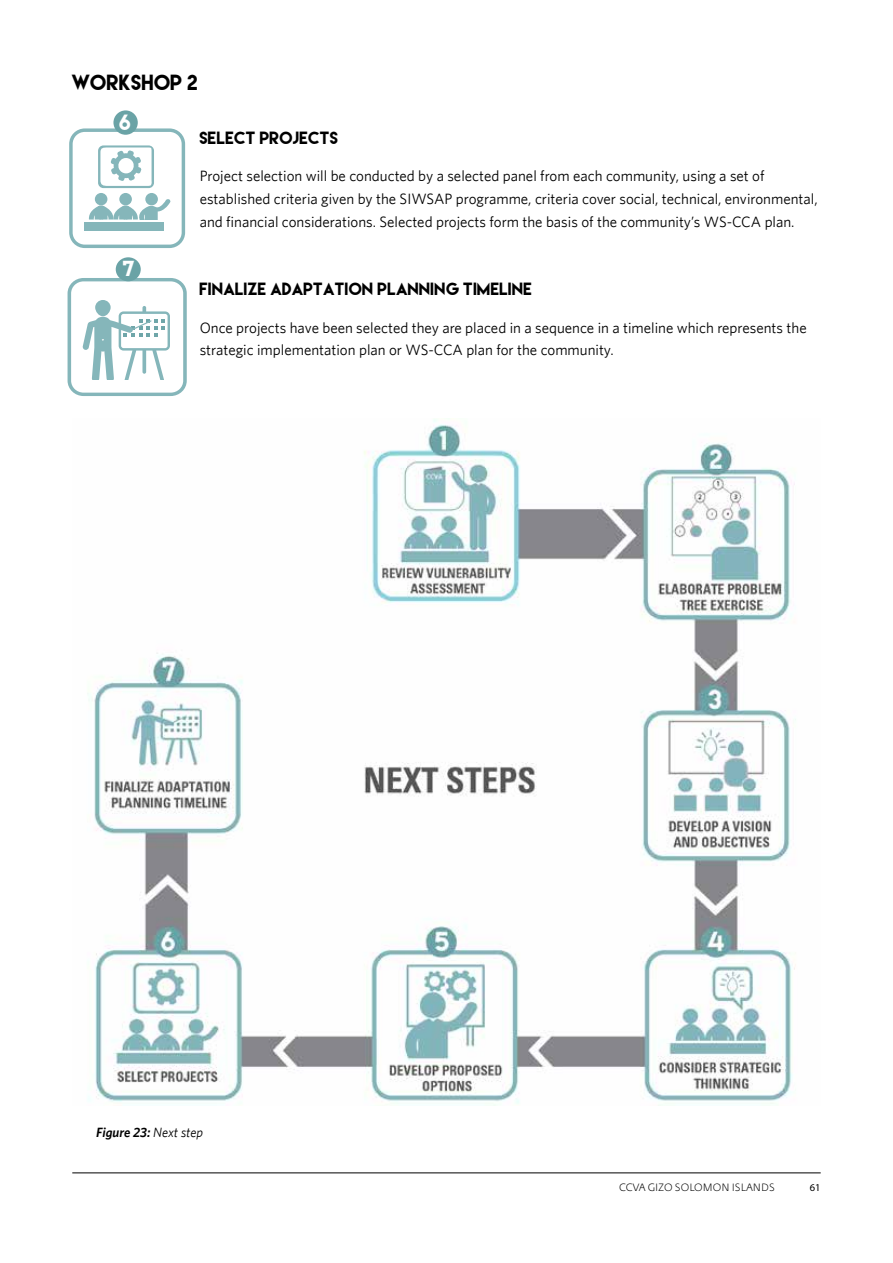
<style>
.page{position:relative;width:893px;height:1263px;background:#fff}
.page>*{position:absolute;margin:0;border:0;box-sizing:border-box;transform-origin:0 0}
.t1{font:19.65px "Lemon Milk";color:#fff}
.t2{font:19.5px "Lemon Milk";letter-spacing:.01em;color:#000}
.t3{font:19.35px "Lemon Milk";color:#fff;scale:1.04 1}
.t4{font:15.75px "Lemon Milk";letter-spacing:.01em;color:#000}
.t5{font:15px/22.5px "Whitney";color:#000}
.t6{font:italic 600 13.5px "Whitney";color:#000}
.t7{font:300 10.5px "Fedra Sans Pro";letter-spacing:.01em;color:#000}
.t8{font:10.5px "Myriad Pro";color:#000}
.s1{font-weight:400}
</style>
<div class="page">
<hr style="left:72px;top:1172px;width:749px;height:1px;background:#000">
<svg style="left:69px;top:128px;width:116px;height:120px"></svg>
<div style="left:113px;top:110px;width:25px;height:25px;background:#6aa3a6;border-radius:50%"></div>
<svg style="left:68px;top:278px;width:119px;height:118px"></svg>
<div style="left:116px;top:257px;width:25px;height:24px;background:#6aa3a6;border-radius:50%"></div>
<img style="left:88px;top:419px;width:708px;height:686px">
<h2 class="t2" style="left:72px;top:72px;width:128px">WORKSHOP 2</h2>
<h1 class="t1" style="left:119px;top:112px;width:13px">6</h1>
<p class="t4" style="left:200px;top:130px;width:141px">SELECT PROJECTS</p>
<p class="t5" style="left:200px;top:165px;width:619px">Project selection will be conducted by a selected panel from each community, using a set of established criteria given by the SIWSAP programme, criteria cover social, technical, environmental, and financial considerations. Selected projects form the basis of the community’s WS-CCA plan.</p>
<p class="t3" style="left:123px;top:259px;width:13px">7</p>
<p class="t4" style="left:200px;top:281px;width:334px">FINALIZE ADAPTATION PLANNING TIMELINE</p>
<p class="t5" style="left:200px;top:316px;width:608px">Once projects have been selected they are placed in a sequence in a timeline which represents the strategic implementation plan or WS-CCA plan for the community.</p>
<p class="t6" style="left:96px;top:1124px;width:108px">Figure 23: <span class="s1">Next step</span></p>
<p class="t7" style="left:619px;top:1180px;width:157px">CCVA GIZO SOLOMON ISLANDS</p>
<p class="t8" style="left:810px;top:1181px;width:12px">61</p>
</div>
